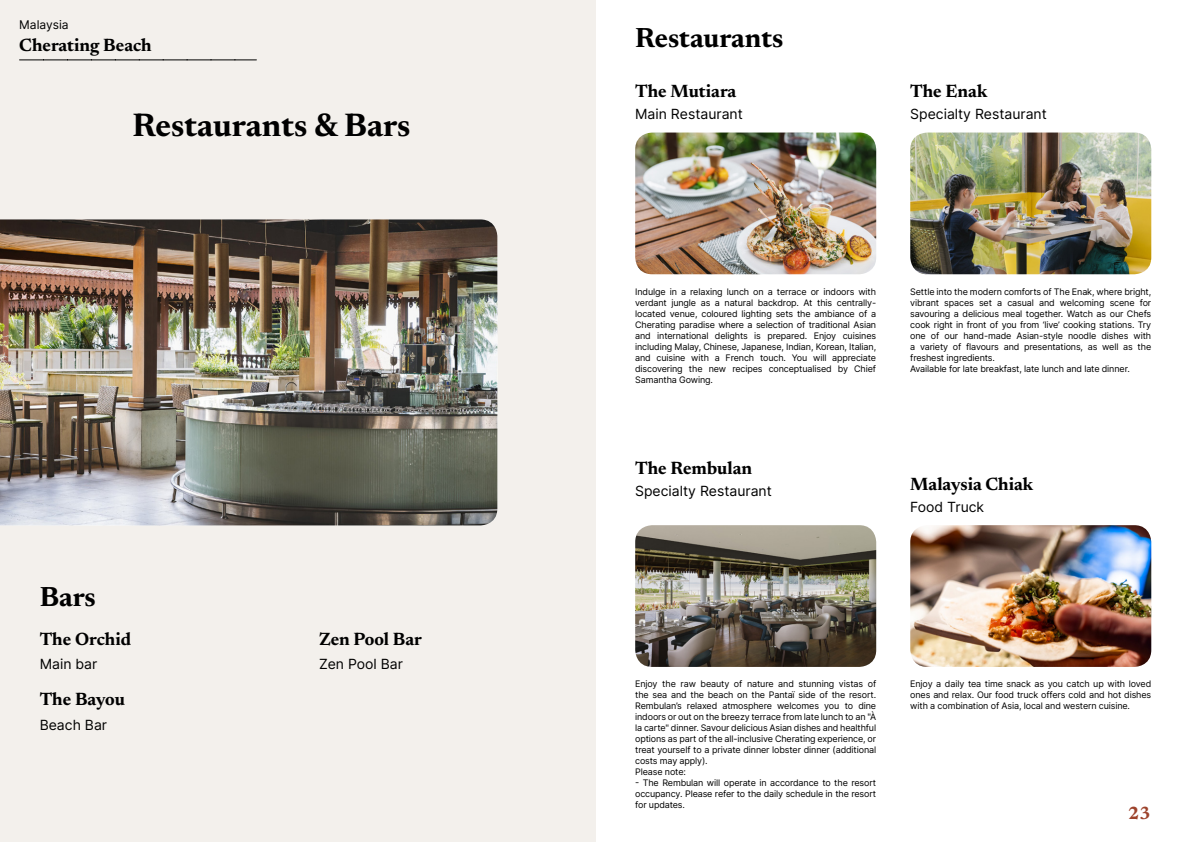
<style>
.page{position:relative;width:1191px;height:842px;background:#fff}
.page>*{position:absolute;margin:0;border:0;box-sizing:border-box;transform-origin:0 0}
.t1{font:700 33px "Newsreader 24 pt";color:#000}
.t2{font:700 28px "Newsreader 24 pt";color:#000}
.t3{font:700 18px "Newsreader 24 pt";color:#000}
.t4{font:700 18px "Newsreader 24 pt";color:#9d432c}
.t5{font:14px "Inter";color:#000}
.t6{font:12px "Inter";color:#000}
.t7{font:9px/11px "Inter";letter-spacing:-.015em;color:#000;text-align:justify}
</style>
<div class="page">
<div style="left:0;top:0;width:595px;height:842px;background:#f3f0ec"></div>
<img style="left:0;top:219px;width:497px;height:306px">
<img style="left:635px;top:133px;width:241px;height:141px">
<img style="left:635px;top:525px;width:241px;height:142px">
<img style="left:910px;top:525px;width:241px;height:142px">
<img style="left:910px;top:133px;width:241px;height:141px">
<svg style="left:20px;top:60px;width:236px;height:1px"></svg>
<h3 class="t6" style="left:19px;top:15px;width:51px">Malaysia</h3>
<h3 class="t3" style="left:19px;top:32px;width:134px">Cherating Beach</h3>
<h1 class="t1" style="left:133px;top:101px;width:279px">Restaurants &amp; Bars</h1>
<h2 class="t2" style="left:40px;top:576px;width:58px">Bars</h2>
<h3 class="t3" style="left:40px;top:626px;width:93px">The Orchid</h3>
<h3 class="t5" style="left:40px;top:654px;width:59px">Main bar</h3>
<h3 class="t3" style="left:40px;top:687px;width:87px">The Bayou</h3>
<h3 class="t5" style="left:40px;top:715px;width:69px">Beach Bar</h3>
<h3 class="t3" style="left:319px;top:626px;width:104px">Zen Pool Bar</h3>
<h3 class="t5" style="left:319px;top:654px;width:86px">Zen Pool Bar</h3>
<h2 class="t2" style="left:635px;top:18px;width:150px">Restaurants</h2>
<h3 class="t3" style="left:635px;top:78px;width:103px">The Mutiara</h3>
<h3 class="t5" style="left:635px;top:104px;width:109px">Main Restaurant</h3>
<h3 class="t3" style="left:910px;top:78px;width:79px">The Enak</h3>
<h3 class="t5" style="left:910px;top:104px;width:138px">Specialty Restaurant</h3>
<p class="t7" style="left:635px;top:286px;width:242px">Indulge in a relaxing lunch on a terrace or indoors with verdant jungle as a natural backdrop. At this centrally&shy;located venue, coloured lighting sets the ambiance of a Cherating paradise where a selection of traditional Asian and international delights is prepared. Enjoy cuisines including Malay, Chinese, Japanese, Indian, Korean, Italian, and cuisine with a French touch. You will appreciate discovering the new recipes conceptualised by Chief Samantha Gowing.</p>
<p class="t7" style="left:910px;top:286px;width:242px;text-align:left">Settle into the modern comforts of The Enak, where bright, vibrant spaces set a casual and welcoming scene for savouring a delicious meal together. Watch as our Chefs cook right in front of you from ‘live’ cooking stations. Try one of our hand-made Asian-style noodle dishes with a variety of flavours and presentations, as well as the freshest ingredients.<br>Available for late breakfast, late lunch and late dinner.</p>
<h3 class="t3" style="left:635px;top:455px;width:118px">The Rembulan</h3>
<h3 class="t5" style="left:635px;top:480px;width:138px">Specialty Restaurant</h3>
<h3 class="t3" style="left:910px;top:471px;width:125px">Malaysia Chiak</h3>
<h3 class="t5" style="left:910px;top:496px;width:75px">Food Truck</h3>
<p class="t7" style="left:635px;top:678px;width:242px;text-align:left">Enjoy the raw beauty of nature and stunning vistas of the sea and the beach on the Pantaï side of the resort.<br>Rembulan’s relaxed atmosphere welcomes you to dine indoors or out on the breezy terrace from late lunch to an "À la carte" dinner. Savour delicious Asian dishes and healthful options as part of the all-inclusive Cherating experience, or treat yourself to a private dinner lobster dinner (additional costs may apply).<br>Please note:</p>
<p class="t7" style="left:635px;top:777px;width:242px">- The Rembulan will operate in accordance to the resort occupancy. Please refer to the daily schedule in the resort for updates.</p>
<p class="t7" style="left:910px;top:678px;width:242px">Enjoy a daily tea time snack as you catch up with loved ones and relax. Our food truck offers cold and hot dishes with a combination of Asia, local and western cuisine.</p>
<h3 class="t4" style="left:1128px;top:800px;width:24px">23</h3>
</div>
